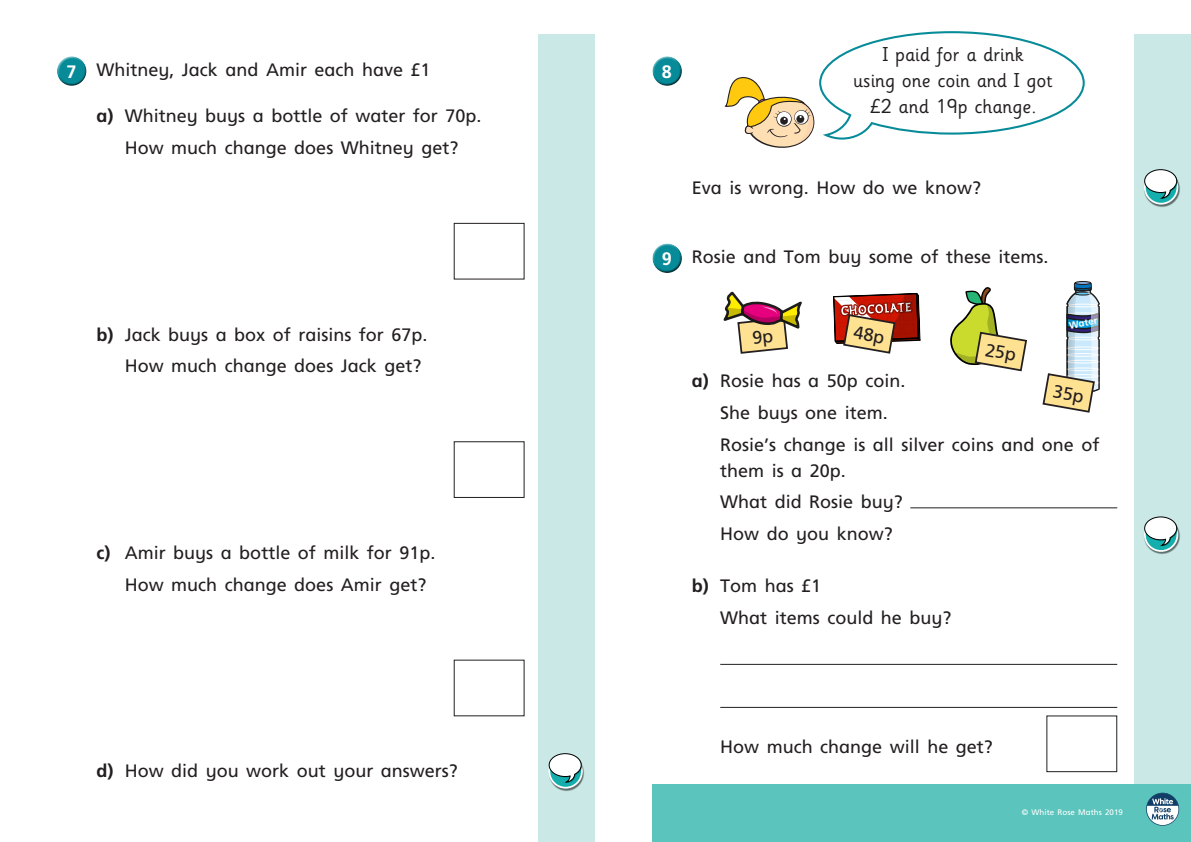
<style>
.page{position:relative;width:1191px;height:842px;background:#fff}
.page>*{position:absolute;margin:0;border:0;box-sizing:border-box;transform-origin:0 0}
.Year_2_Speech_Bubble{font:20px/26px "Sassoon Infant Std";color:#231f20;text-align:center}
.Year_2_indented_text{font:18px/26px "Frutiger Inf";color:#231f20}
.Year_2_Rubric{font:18px "Frutiger Inf";color:#231f20}
.Year_2_Body_Text{font:18px "Frutiger Inf";color:#231f20}
.Year_2_Rubric_Number{font:700 18px "Frutiger Inf";color:#fff}
.t1{font:700 9.7px "Frutiger Inf";color:#fff}
.Year_2_Body_Text-2{font:8px "Frutiger Inf";color:#fff}
.s1{font-weight:700}
</style>
<div class="page">
<div style="left:539px;top:34px;width:99px;height:808px;background:#c9e8e6"></div>
<div style="left:1134px;top:34px;width:57px;height:808px;background:#c9e8e6"></div>
<div style="left:595px;top:0;width:43px;height:842px;background:#fff"></div>
<div style="left:57px;top:56px;width:30px;height:23px;background:#fff;opacity:.75"></div>
<div style="left:57px;top:61px;width:31px;height:26px;background:#231f20;opacity:.75"></div>
<div style="left:454px;top:441px;width:70px;height:57px;border:1px solid #231f20"></div>
<div style="left:652px;top:785px;width:539px;height:57px;background:#5ac4bd"></div>
<div style="left:652px;top:56px;width:30px;height:23px;background:#fff;opacity:.75"></div>
<div style="left:652px;top:61px;width:31px;height:26px;background:#231f20;opacity:.75"></div>
<div style="left:652px;top:243px;width:30px;height:23px;background:#fff;opacity:.75"></div>
<div style="left:652px;top:248px;width:31px;height:26px;background:#231f20;opacity:.75"></div>
<hr style="left:910px;top:507px;width:207px;height:1px;background:#231f20">
<hr style="left:720px;top:664px;width:397px;height:1px;background:#231f20">
<hr style="left:720px;top:707px;width:397px;height:1px;background:#231f20">
<div style="left:1046px;top:715px;width:71px;height:57px;border:1px solid #231f20"></div>
<svg style="left:1146px;top:793px;width:33px;height:33px"></svg>
<svg style="left:724px;top:31px;width:361px;height:117px"></svg>
<img style="left:548px;top:763px;width:36px;height:28px">
<svg style="left:549px;top:755px;width:33px;height:33px"></svg>
<div style="left:548px;top:754px;width:35px;height:34px;border:2px solid #fff;border-radius:50%"></div>
<svg style="left:549px;top:753px;width:33px;height:30px"></svg>
<img style="left:1147px;top:526px;width:33px;height:28px">
<svg style="left:1144px;top:518px;width:33px;height:33px"></svg>
<div style="left:1144px;top:518px;width:34px;height:34px;border:2px solid #fff;border-radius:50%"></div>
<svg style="left:1144px;top:517px;width:33px;height:29px"></svg>
<img style="left:1147px;top:179px;width:33px;height:28px">
<svg style="left:1144px;top:171px;width:33px;height:33px"></svg>
<div style="left:1144px;top:170px;width:34px;height:35px;border:2px solid #fff;border-radius:50%"></div>
<svg style="left:1144px;top:169px;width:33px;height:30px"></svg>
<div style="left:1074px;top:281px;width:17px;height:4px;border:1px solid #1d1d1b;border-radius:50%"></div>
<svg style="left:723px;top:293px;width:79px;height:61px"></svg>
<svg style="left:833px;top:293px;width:87px;height:61px"></svg>
<svg style="left:1042px;top:282px;width:57px;height:131px"></svg>
<svg style="left:950px;top:287px;width:77px;height:85px"></svg>
<p class="Year_2_Rubric_Number" style="left:66px;top:61px;width:12px">7</p>
<p class="Year_2_Rubric" style="left:96px;top:59px;width:336px">Whitney, Jack and Amir each have £1</p>
<p class="Year_2_indented_text" style="left:96px;top:103px;width:386px"><span class="s1">a)</span> Whitney buys a bottle of water for 70p.</p>
<p class="Year_2_indented_text" style="left:125px;top:134px;width:335px">How much change does Whitney get?</p>
<p class="Year_2_indented_text" style="left:96px;top:321px;width:332px"><span class="s1">b)</span> Jack buys a box of raisins for 67p.</p>
<p class="Year_2_indented_text" style="left:125px;top:353px;width:298px">How much change does Jack get?</p>
<p class="Year_2_indented_text" style="left:96px;top:539px;width:340px"><span class="s1">c)</span> Amir buys a bottle of milk for 91p.</p>
<p class="Year_2_indented_text" style="left:125px;top:571px;width:303px">How much change does Amir get?</p>
<p class="Year_2_indented_text" style="left:96px;top:758px;width:363px"><span class="s1">d)</span> How did you work out your answers?</p>
<p class="Year_2_Rubric_Number" style="left:662px;top:61px;width:12px">8</p>
<p class="Year_2_Speech_Bubble" style="left:853px;top:42px;width:201px">I paid for a drink<br>using one coin and I got £2 and 19p change.</p>
<p class="Year_2_Body_Text" style="left:692px;top:178px;width:291px">Eva is wrong. How do we know?</p>
<p class="Year_2_Rubric_Number" style="left:662px;top:248px;width:12px">9</p>
<p class="Year_2_Rubric" style="left:692px;top:247px;width:358px">Rosie and Tom buy some of these items.</p>
<p class="t1" style="left:1068px;top:320px;width:30px;rotate:-10deg">Water</p>
<p class="Year_2_indented_text" style="left:692px;top:368px;width:215px"><span class="s1">a)</span> Rosie has a 50p coin.</p>
<p class="Year_2_indented_text" style="left:720px;top:400px;width:169px">She buys one item.</p>
<p class="Year_2_indented_text" style="left:720px;top:431px;width:381px">Rosie’s change is all silver coins and one of them is a 20p.</p>
<p class="Year_2_indented_text" style="left:720px;top:489px;width:184px">What did Rosie buy?</p>
<p class="Year_2_indented_text" style="left:720px;top:521px;width:174px">How do you know?</p>
<p class="Year_2_indented_text" style="left:692px;top:573px;width:131px"><span class="s1">b)</span> Tom has £1</p>
<p class="Year_2_indented_text" style="left:720px;top:604px;width:233px">What items could he buy?</p>
<p class="Year_2_indented_text" style="left:720px;top:733px;width:274px">How much change will he get?</p>
<p class="Year_2_Body_Text-2" style="left:1021px;top:808px;width:103px">© White Rose Maths 2019</p>
</div>
